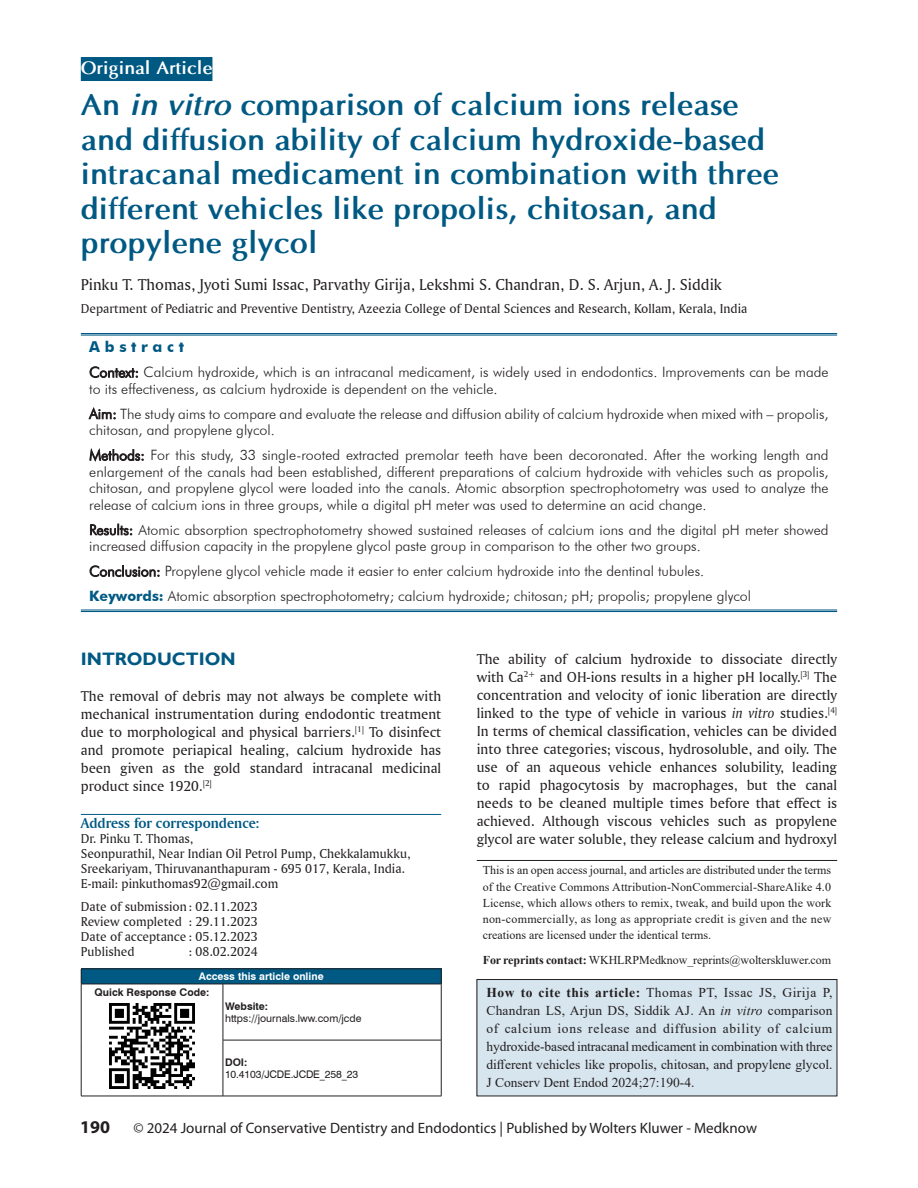
<style>
.page{position:relative;width:918px;height:1188px;background:#fff}
.page>*{position:absolute;margin:0;border:0;box-sizing:border-box;transform-origin:0 0}
.AT{font:700 30px/34.5px "Optima";color:#005983}
.AH{font:700 18px "Optima";color:#fff}
.t1{font:700 18px "Gill Sans";color:#005983}
.L_FOLIO{font:700 18px "Myriad Pro";color:#231f20}
.AU{font:16.5px "Amerigo BT Roman A";color:#231f20}
.TX{font:15px/18px "Amerigo BT Roman A";color:#231f20;text-align:justify}
.t2{font:15px "Myriad";color:#231f20}
.ADD{font:15px "Amerigo BT Bold A";color:#005983}
.ABSH{font:700 15px "Futura BT";letter-spacing:.31em;color:#005983}
.ABS{font:300 14.25px/16.5px "Futura BT";color:#231f20}
.KWD{font:300 14.25px "Futura BT";color:#231f20}
.HTC{font:13.5px/18px "Times New Roman";color:#231f20;text-align:justify}
.ADD-2{font:13.5px/15px "Amerigo BT Roman A";color:#231f20}
.AFF{font:13.5px "Amerigo BT Roman A";color:#231f20}
.HIS{font:13.5px/15px "Amerigo BT Roman A";color:#231f20;text-align:justify}
.C{font:12px/16.2px "Times New Roman";color:#231f20;text-align:justify}
.WEB{font:10.5px/12.6px "Swiss 721 BT";color:#231f20}
.AAO{font:700 10.5px "Swiss 721 BT";color:#fff}
.QRC{font:700 10.5px "Swiss 721 BT";color:#231f20}
.s1{font-style:italic}
.s2{font-weight:700;color:#005983}
.s3{font-weight:700}
.s4{font-family:"Amerigo BT Italic A"}
</style>
<div class="page">
<hr style="left:81px;top:333px;width:756px;height:1px;background:#005983">
<hr style="left:81px;top:335px;width:756px;height:1px;background:#005983">
<hr style="left:81px;top:610px;width:756px;height:1px;background:#005983">
<hr style="left:81px;top:611px;width:756px;height:1px;background:#005983">
<svg style="left:90px;top:366px;width:48px;height:12px"></svg>
<svg style="left:89px;top:407px;width:27px;height:12px"></svg>
<svg style="left:89px;top:448px;width:55px;height:14px"></svg>
<svg style="left:90px;top:524px;width:42px;height:12px"></svg>
<svg style="left:90px;top:565px;width:70px;height:12px"></svg>
<div style="left:81px;top:969px;width:360px;height:15px;background:#005983"></div>
<hr style="left:441px;top:984px;width:1px;height:56px;background:#231f20">
<hr style="left:441px;top:1040px;width:1px;height:56px;background:#231f20">
<hr style="left:223px;top:984px;width:1px;height:56px;background:#231f20">
<hr style="left:223px;top:1040px;width:218px;height:1px;background:#231f20">
<hr style="left:223px;top:1040px;width:1px;height:56px;background:#231f20">
<hr style="left:81px;top:1096px;width:142px;height:1px;background:#231f20">
<hr style="left:223px;top:1096px;width:218px;height:1px;background:#231f20">
<hr style="left:81px;top:969px;width:142px;height:1px;background:#231f20">
<svg style="left:81px;top:969px;width:1px;height:15px"></svg>
<hr style="left:223px;top:969px;width:218px;height:1px;background:#231f20">
<svg style="left:441px;top:969px;width:1px;height:15px"></svg>
<hr style="left:81px;top:984px;width:142px;height:1px;background:#231f20">
<hr style="left:223px;top:984px;width:218px;height:1px;background:#231f20">
<hr style="left:81px;top:984px;width:1px;height:56px;background:#231f20">
<hr style="left:81px;top:1040px;width:1px;height:56px;background:#231f20">
<img style="left:110px;top:1003px;width:85px;height:85px">
<div style="left:81px;top:57px;width:131px;height:24px;background:#005983"></div>
<div style="left:477px;top:980px;width:360px;height:116px;background:#d7e5ef"></div>
<div style="left:477px;top:979px;width:360px;height:117px;border:1px solid #231f20"></div>
<hr style="left:477px;top:860px;width:360px;height:1px;background:#231f20">
<hr style="left:81px;top:814px;width:360px;height:1px;background:#005983">
<p class="AH" style="left:81px;top:57px;width:133px">Original Article</p>
<p class="AT" style="left:81px;top:87px;width:700px">An <span class="s1">in vitro</span> comparison of calcium ions release and diffusion ability of calcium hydroxide-based intracanal medicament in combination with three different vehicles like propolis, chitosan, and propylene glycol</p>
<p class="AU" style="left:81px;top:274px;width:643px">Pinku T. Thomas, Jyoti Sumi Issac, Parvathy Girija, Lekshmi S. Chandran, D. S. Arjun, A. J. Siddik</p>
<p class="AFF" style="left:81px;top:300px;width:668px">Department of Pediatric and Preventive Dentistry, Azeezia College of Dental Sciences and Research, Kollam, Kerala, India</p>
<p class="ABSH" style="left:89px;top:338px;width:96px">Abstract</p>
<p class="ABS" style="left:89px;top:364px;width:741px">Context: Calcium hydroxide, which is an intracanal medicament, is widely used in endodontics. Improvements can be made to its effectiveness, as calcium hydroxide is dependent on the vehicle.</p>
<p class="ABS" style="left:89px;top:405px;width:741px">Aim: The study aims to compare and evaluate the release and diffusion ability of calcium hydroxide when mixed with – propolis, chitosan, and propylene glycol.</p>
<p class="ABS" style="left:89px;top:447px;width:741px;text-align:justify">Methods: For this study, 33 single‑rooted extracted premolar teeth have been decoronated. After the working length and enlargement of the canals had been established, different preparations of calcium hydroxide with vehicles such as propolis, chitosan, and propylene glycol were loaded into the canals. Atomic absorption spectrophotometry was used to analyze the release of calcium ions in three groups, while a digital pH meter was used to determine an acid change.</p>
<p class="ABS" style="left:89px;top:521px;width:741px">Results: Atomic absorption spectrophotometry showed sustained releases of calcium ions and the digital pH meter showed increased diffusion capacity in the propylene glycol paste group in comparison to the other two groups.</p>
<p class="ABS" style="left:89px;top:563px;width:616px">Conclusion: Propylene glycol vehicle made it easier to enter calcium hydroxide into the dentinal tubules.</p>
<p class="KWD" style="left:89px;top:588px;width:663px"><span class="s2">Keywords:</span> Atomic absorption spectrophotometry; calcium hydroxide; chitosan; pH; propolis; propylene glycol</p>
<h1 class="t1" style="left:81px;top:648px;width:156px">INTRODUCTION</h1>
<p class="TX" style="left:81px;top:686px;width:362px">The removal of debris may not always be complete with mechanical instrumentation during endodontic treatment due to morphological and physical barriers.<sup>[1]</sup> To disinfect and promote periapical healing, calcium hydroxide has been given as the gold standard intracanal medicinal product since 1920.<sup>[2]</sup></p>
<p class="ADD" style="left:81px;top:813px;width:180px">Address for correspondence:</p>
<p class="ADD-2" style="left:81px;top:830px;width:331px">Dr. Pinku T. Thomas,<br>Seonpurathil, Near Indian Oil Petrol Pump, Chekkalamukku, Sreekariyam, Thiruvananthapuram ‑ 695 017, Kerala, India.<br>E‑mail: pinkuthomas92@gmail.com</p>
<p class="HIS" style="left:81px;top:899px;width:178px">Date of submission : 02.11.2023<br>Review completed : 29.11.2023<br>Date of acceptance : 05.12.2023<br>Published</p>
<p class="HIS" style="left:189px;top:944px;width:70px">: 08.02.2024</p>
<p class="AAO" style="left:199px;top:969px;width:126px">Access this article online</p>
<p class="QRC" style="left:95px;top:985px;width:116px">Quick Response Code:</p>
<p class="WEB" style="left:225px;top:999px;width:138px"><span class="s3">Website: </span>https://journals.lww.com/jcde</p>
<p class="WEB" style="left:225px;top:1055px;width:135px"><span class="s3">DOI:<br></span>10.4103/JCDE.JCDE_258_23</p>
<p class="TX" style="left:477px;top:649px;width:362px">The ability of calcium hydroxide to dissociate directly with Ca<sup>2+</sup> and OH‑ions results in a higher pH locally.<sup>[3]</sup> The concentration and velocity of ionic liberation are directly linked to the type of vehicle in various <span class="s4">in vitro</span> studies.<sup>[4] </sup>In terms of chemical classification, vehicles can be divided into three categories; viscous, hydrosoluble, and oily. The use of an aqueous vehicle enhances solubility, leading to rapid phagocytosis by macrophages, but the canal needs to be cleaned multiple times before that effect is achieved. Although viscous vehicles such as propylene glycol are water soluble, they release calcium and hydroxyl</p>
<p class="C" style="left:483px;top:862px;width:350px">This is an open access journal, and articles are distributed under the terms of the Creative Commons Attribution‑NonCommercial‑ShareAlike 4.0<br>License, which allows others to remix, tweak, and build upon the work non‑commercially, as long as appropriate credit is given and the new creations are licensed under the identical terms.</p>
<p class="C" style="left:483px;top:952px;width:350px"><span class="s3">For reprints contact:</span> WKHLRPMedknow_reprints@wolterskluwer.com</p>
<p class="HTC" style="left:486px;top:983px;width:348px"><span class="s3">How to cite this article:</span> Thomas PT, Issac JS, Girija P, Chandran LS, Arjun DS, Siddik AJ. An <span class="s1">in vitro</span> comparison of calcium ions release and diffusion ability of calcium hydroxide‑based intracanal medicament in combination with three different vehicles like propolis, chitosan, and propylene glycol.<br>J Conserv Dent Endod 2024;27:190-4.</p>
<p class="L_FOLIO" style="left:80px;top:1115px;width:31px">190</p>
<p class="t2" style="left:133px;top:1120px;width:625px">© 2024 Journal of Conservative Dentistry and Endodontics | Published by Wolters Kluwer - Medknow</p>
</div>
